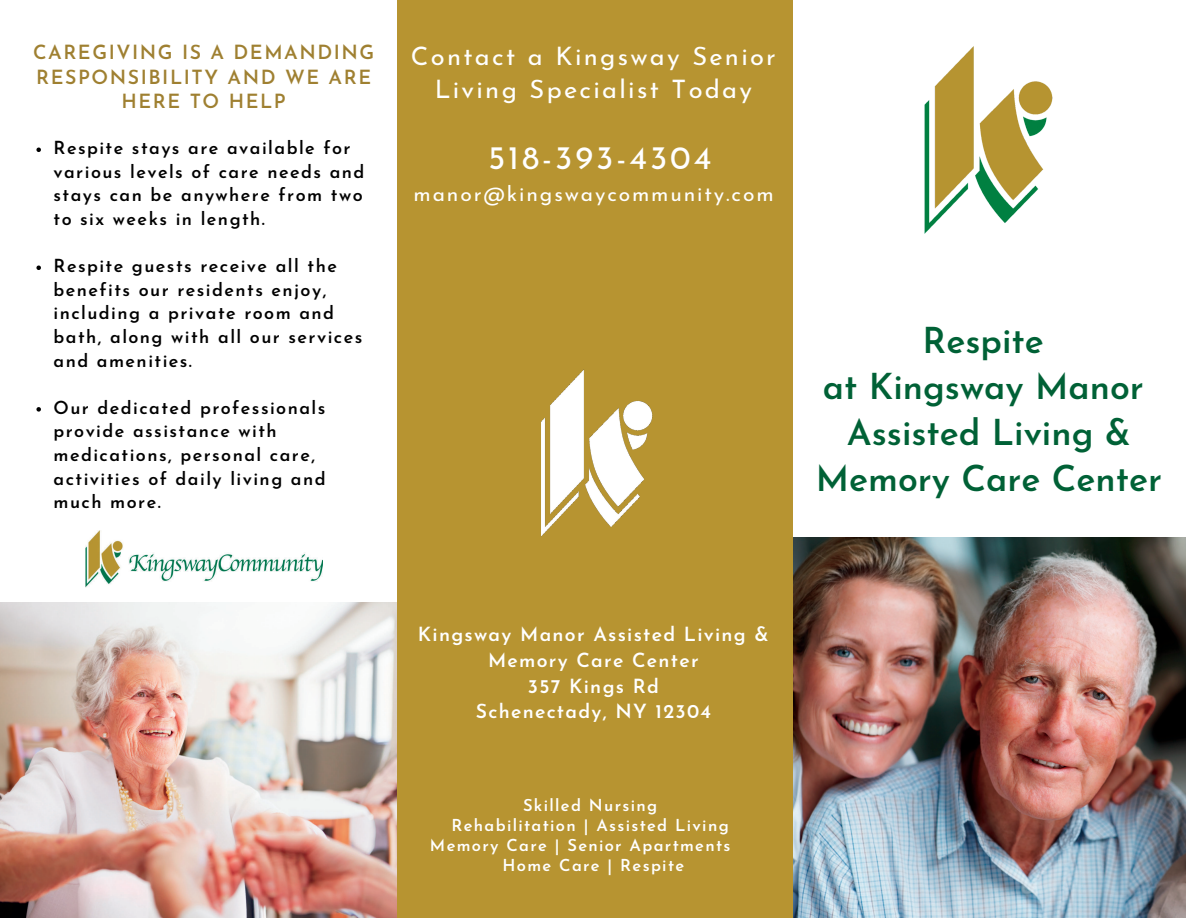
<style>
.page{position:relative;width:1186px;height:918px;background:#fff}
.page>*{position:absolute;margin:0;border:0;box-sizing:border-box;transform-origin:0 0}
.t1{font:600 35.7px/46.2px "Josefin Sans";color:#006136;text-align:center}
.t2{font:33px "Josefin Sans";letter-spacing:.09em;color:#fff}
.t3{font:25.5px/32.5px "Josefin Sans";letter-spacing:.09em;color:#fff;text-align:center}
.t4{font:21px "Josefin Sans";letter-spacing:.09em;color:#fff}
.t5{font:600 19.5px/25.8px "Josefin Sans";letter-spacing:.065em;color:#fff;text-align:center}
.t6{font:600 19.5px/24.8px "Josefin Sans";letter-spacing:.08em;color:#9f8031;text-align:center}
.t7{font:600 18px/23.5px "Josefin Sans";letter-spacing:.08em;color:#000}
.t8{font:600 16.5px "Josefin Sans";letter-spacing:.08em;color:#fff}
</style>
<div class="page">
<img style="left:792px;top:537px;width:394px;height:381px">
<img style="left:0;top:603px;width:397px;height:315px">
<div style="left:397px;top:0;width:395px;height:918px;background:#b79431"></div>
<img style="left:541px;top:369px;width:112px;height:168px">
<img style="left:85px;top:531px;width:238px;height:56px">
<img style="left:924px;top:46px;width:129px;height:188px">
<svg style="left:36px;top:148px;width:5px;height:4px"></svg>
<svg style="left:36px;top:266px;width:5px;height:4px"></svg>
<svg style="left:36px;top:407px;width:5px;height:5px"></svg>
<p class="t6" style="left:33px;top:42px;width:343px">CAREGIVING IS A DEMANDING<br>RESPONSIBILITY AND WE ARE<br>HERE TO HELP</p>
<p class="t7" style="left:54px;top:138px;width:312px">Respite stays are available for various levels of care needs and stays can be anywhere from two to six weeks in length.</p>
<p class="t7" style="left:54px;top:256px;width:310px">Respite guests receive all the benefits our residents enjoy, including a private room and bath, along with all our services and amenities.</p>
<p class="t7" style="left:54px;top:398px;width:274px">Our dedicated professionals provide assistance with medications, personal care, activities of daily living and much more.</p>
<p class="t3" style="left:411px;top:43px;width:366px">Contact a Kingsway Senior<br>Living Specialist Today</p>
<p class="t2" style="left:488px;top:144px;width:225px">518-393-4304</p>
<p class="t4" style="left:413px;top:185px;width:362px">manor@kingswaycommunity.com</p>
<p class="t1" style="left:922px;top:321px;width:123px">Respite</p>
<p class="t1" style="left:823px;top:367px;width:322px">at Kingsway Manor</p>
<p class="t1" style="left:816px;top:413px;width:348px">Assisted Living &amp;<br>Memory Care Center</p>
<p class="t5" style="left:418px;top:623px;width:352px">Kingsway Manor Assisted Living &amp;<br>Memory Care Center</p>
<p class="t5" style="left:528px;top:675px;width:133px">357 Kings Rd</p>
<p class="t5" style="left:476px;top:701px;width:237px">Schenectady, NY 12304</p>
<p class="t8" style="left:523px;top:798px;width:136px">Skilled Nursing</p>
<p class="t8" style="left:451px;top:819px;width:279px">Rehabilitation | Assisted Living</p>
<p class="t8" style="left:430px;top:839px;width:302px">Memory Care | Senior Apartments</p>
<p class="t8" style="left:502px;top:859px;width:183px">Home Care | Respite</p>
</div>
